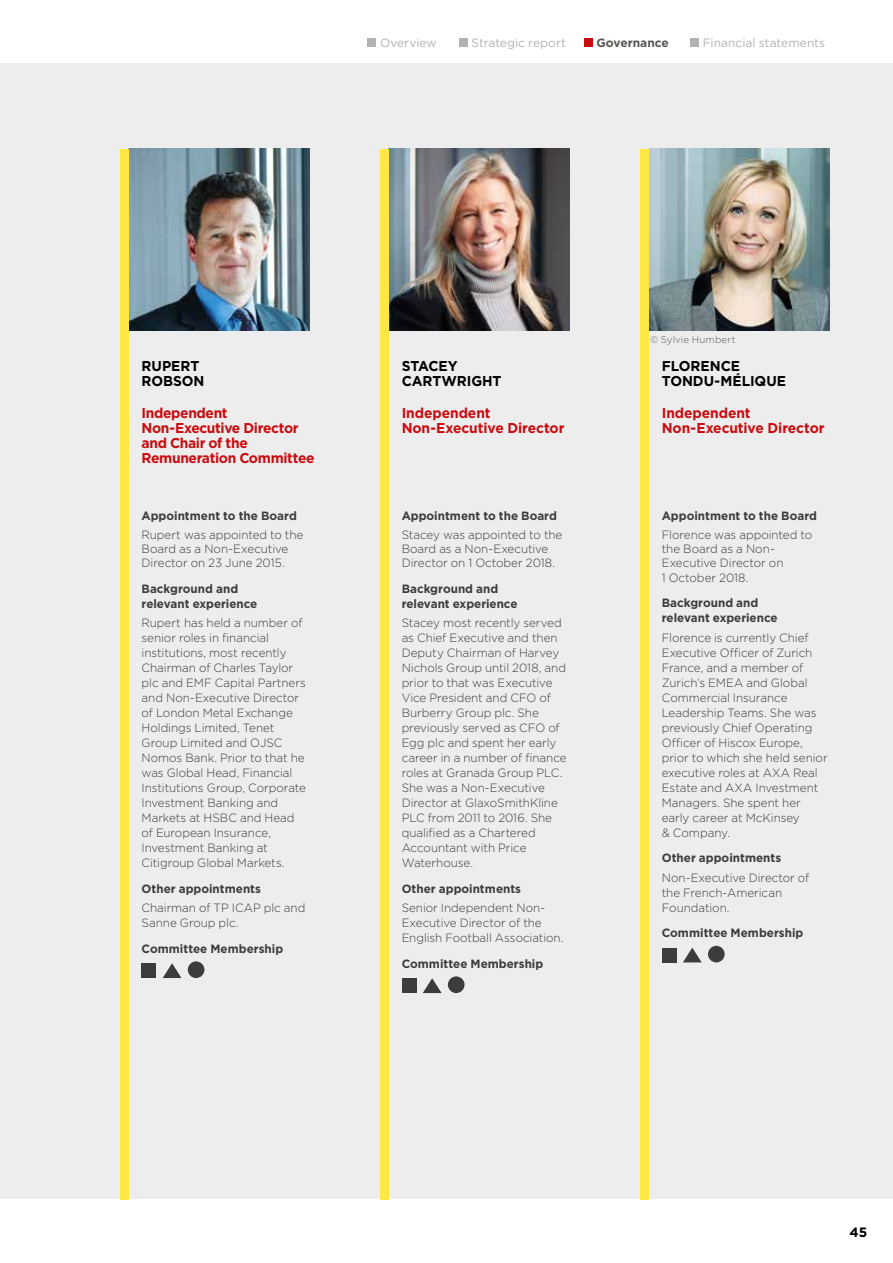
<style>
.page{position:relative;width:893px;height:1263px;background:#fff}
.page>*{position:absolute;margin:0;border:0;box-sizing:border-box;transform-origin:0 0}
.t1{font:700 14.25px/15px "Gotham";letter-spacing:-.02em;color:#c90c0f}
.t2{font:700 14.25px/15px "Gotham";letter-spacing:-.005em;color:#000}
.t3{font:700 13.5px "Gotham";color:#000}
.t4{font:300 12px/15px "Gotham";letter-spacing:-.005em;color:#3c3c3b}
.t5{font:700 12px/15px "Gotham";color:#3c3c3b}
.t6{font:12px "Gotham";color:#b3b2b2}
.t7{font:700 12px "Gotham";color:#575756}
.t8{font:300 9.75px "Gotham";letter-spacing:.015em;color:#575756}
</style>
<div class="page">
<div style="left:0;top:64px;width:893px;height:1135px;background:#ededed"></div>
<div style="left:459px;top:38px;width:9px;height:9px;background:#b3b2b2"></div>
<div style="left:367px;top:38px;width:9px;height:9px;background:#b3b2b2"></div>
<div style="left:584px;top:38px;width:9px;height:9px;background:#c90c0f"></div>
<div style="left:690px;top:38px;width:9px;height:9px;background:#b3b2b2"></div>
<img style="left:129px;top:149px;width:180px;height:182px">
<img style="left:389px;top:149px;width:180px;height:182px">
<img style="left:649px;top:149px;width:180px;height:182px">
<div style="left:120px;top:149px;width:9px;height:1050px;background:#ffe843"></div>
<div style="left:380px;top:149px;width:9px;height:1050px;background:#ffe843"></div>
<div style="left:640px;top:149px;width:9px;height:1050px;background:#ffe843"></div>
<div style="left:142px;top:963px;width:14px;height:15px;background:#3c3c3b"></div>
<svg style="left:163px;top:963px;width:18px;height:15px"></svg>
<div style="left:188px;top:961px;width:16px;height:17px;background:#3c3c3b;border-radius:50%"></div>
<div style="left:402px;top:978px;width:14px;height:15px;background:#3c3c3b"></div>
<svg style="left:423px;top:978px;width:19px;height:15px"></svg>
<div style="left:448px;top:976px;width:17px;height:17px;background:#3c3c3b;border-radius:50%"></div>
<div style="left:662px;top:948px;width:15px;height:14px;background:#3c3c3b"></div>
<svg style="left:683px;top:948px;width:19px;height:14px"></svg>
<div style="left:708px;top:946px;width:17px;height:16px;background:#3c3c3b;border-radius:50%"></div>
<p class="t6" style="left:380px;top:35px;width:58px">Overview</p>
<p class="t6" style="left:471px;top:35px;width:96px">Strategic report</p>
<p class="t7" style="left:596px;top:34px;width:74px">Governance</p>
<p class="t6" style="left:703px;top:35px;width:124px">Financial statements</p>
<p class="t2" style="left:142px;top:358px;width:64px">RUPERT<br>ROBSON</p>
<p class="t1" style="left:142px;top:405px;width:175px">Independent<br>Non-Executive Director and Chair of the<br>Remuneration Committee</p>
<p class="t5" style="left:142px;top:508px;width:157px">Appointment to the Board</p>
<p class="t4" style="left:142px;top:527px;width:163px;line-height:14.4px">Rupert was appointed to the<br>Board as a Non-Executive<br>Director on 23 June 2015.</p>
<p class="t5" style="left:142px;top:581px;width:117px">Background and relevant experience</p>
<p class="t4" style="left:142px;top:615px;width:166px">Rupert has held a number of senior roles in financial institutions, most recently<br>Chairman of Charles Taylor plc and EMF Capital Partners and Non-Executive Director of London Metal Exchange<br>Holdings Limited, Tenet<br>Group Limited and OJSC<br>Nomos Bank. Prior to that he was Global Head, Financial<br>Institutions Group, Corporate<br>Investment Banking and<br>Markets at HSBC and Head of European Insurance,<br>Investment Banking at<br>Citigroup Global Markets.</p>
<p class="t5" style="left:142px;top:881px;width:121px">Other appointments</p>
<p class="t4" style="left:142px;top:900px;width:165px">Chairman of TP ICAP plc and<br>Sanne Group plc.</p>
<p class="t5" style="left:142px;top:941px;width:143px">Committee Membership</p>
<p class="t2" style="left:402px;top:358px;width:101px">STACEY<br>CARTWRIGHT</p>
<p class="t1" style="left:402px;top:405px;width:164px">Independent<br>Non-Executive Director</p>
<p class="t5" style="left:402px;top:508px;width:157px">Appointment to the Board</p>
<p class="t4" style="left:402px;top:527px;width:162px;line-height:14.4px">Stacey was appointed to the<br>Board as a Non-Executive<br>Director on 1 October 2018.</p>
<p class="t5" style="left:402px;top:581px;width:117px">Background and relevant experience</p>
<p class="t4" style="left:402px;top:615px;width:167px">Stacey most recently served as Chief Executive and then<br>Deputy Chairman of Harvey<br>Nichols Group until 2018, and prior to that was Executive<br>Vice President and CFO of<br>Burberry Group plc. She previously served as CFO of<br>Egg plc and spent her early career in a number of finance roles at Granada Group PLC.<br>She was a Non-Executive<br>Director at GlaxoSmithKline<br>PLC from 2011 to 2016. She qualified as a Chartered<br>Accountant with Price<br>Waterhouse.</p>
<p class="t5" style="left:402px;top:881px;width:121px">Other appointments</p>
<p class="t4" style="left:402px;top:900px;width:163px">Senior Independent Non-<br>Executive Director of the<br>English Football Association.</p>
<p class="t5" style="left:402px;top:956px;width:143px">Committee Membership</p>
<p class="t8" style="left:650px;top:333px;width:87px">© Sylvie Humbert</p>
<p class="t2" style="left:662px;top:358px;width:126px">FLORENCE<br>TONDU-MÉLIQUE</p>
<p class="t1" style="left:662px;top:405px;width:164px">Independent<br>Non-Executive Director</p>
<p class="t5" style="left:662px;top:508px;width:157px">Appointment to the Board</p>
<p class="t4" style="left:662px;top:527px;width:152px;line-height:14.4px">Florence was appointed to the Board as a Non-<br>Executive Director on<br>1 October 2018.</p>
<p class="t5" style="left:662px;top:596px;width:117px">Background and relevant experience</p>
<p class="t4" style="left:662px;top:630px;width:167px">Florence is currently Chief<br>Executive Officer of Zurich<br>France, and a member of<br>Zurich’s EMEA and Global<br>Commercial Insurance<br>Leadership Teams. She was previously Chief Operating<br>Officer of Hiscox Europe, prior to which she held senior executive roles at AXA Real<br>Estate and AXA Investment<br>Managers. She spent her early career at McKinsey<br>&amp; Company.</p>
<p class="t5" style="left:662px;top:850px;width:121px">Other appointments</p>
<p class="t4" style="left:662px;top:869px;width:149px">Non-Executive Director of the French-American<br>Foundation.</p>
<p class="t5" style="left:662px;top:925px;width:143px">Committee Membership</p>
<p class="t3" style="left:850px;top:1224px;width:19px">45</p>
</div>
